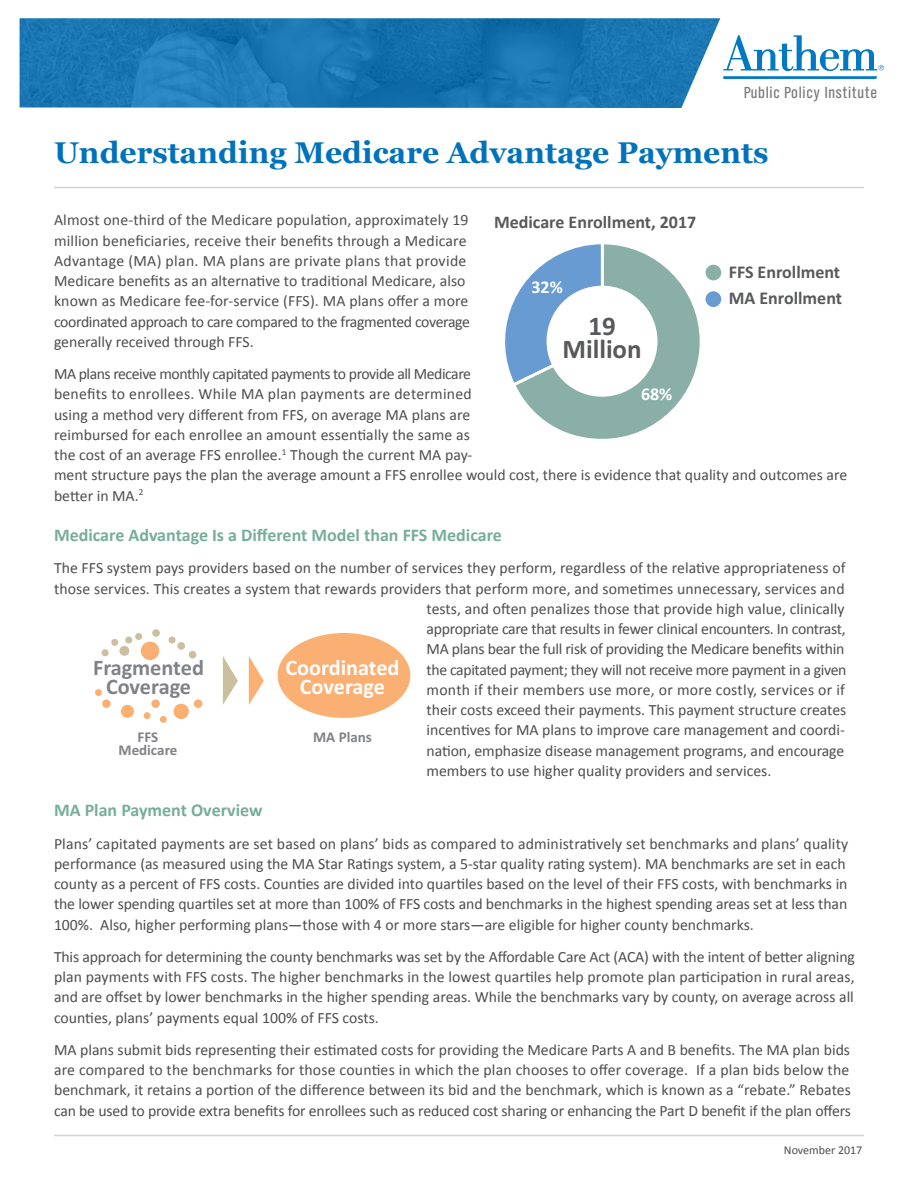
<style>
.page{position:relative;width:918px;height:1188px;background:#fff}
.page>*{position:absolute;margin:0;border:0;box-sizing:border-box;transform-origin:0 0}
.t1{font:700 30px "Georgia";color:#0072bc}
.t2{font:700 27px/22.8px "Calibri";color:#58595b;text-align:center}
.t3{font:700 22.2px/19.4px "Calibri";color:#fff;text-align:center}
.t4{font:700 22.2px/19.4px "Calibri";letter-spacing:-.005em;color:#808285;text-align:center}
.t5{font:700 18px "Calibri";color:#76ae99}
.t6{font:700 18px "Calibri";color:#58595b}
.t7{font:700 18px "Calibri";color:#fff}
.t8{font:16.65px "TV Nord Cond EF";letter-spacing:.04em;color:#77787b}
.t9{font:15.75px/20.2px "Calibri";color:#4d4d4f}
.t10{font:15.75px "Calibri";letter-spacing:-.02em;color:#4d4d4f}
.t11{font:700 15px/12.6px "Calibri";color:#808285;text-align:center}
.t12{font:12px "Calibri";color:#4d4d4f}
</style>
<div class="page">
<svg style="left:723px;top:35px;width:161px;height:44px"></svg>
<hr style="left:54px;top:1135px;width:810px;height:1px;background:#d1d3d4">
<svg style="left:505px;top:244px;width:195px;height:195px"></svg>
<div style="left:547px;top:286px;width:111px;height:111px;background:#fff;border-radius:50%"></div>
<div style="left:704px;top:263px;width:19px;height:19px;background:#89afa6;border-radius:50%"></div>
<div style="left:703px;top:262px;width:21px;height:21px;border:3px solid #fff;border-radius:50%"></div>
<div style="left:704px;top:290px;width:19px;height:19px;background:#679bd2;border-radius:50%"></div>
<div style="left:703px;top:288px;width:21px;height:22px;border:3px solid #fff;border-radius:50%"></div>
<div style="left:278px;top:633px;width:132px;height:85px;background:#faaf73;border-radius:50%"></div>
<div style="left:141px;top:642px;width:18px;height:18px;background:#faaf73;border-radius:50%"></div>
<div style="left:174px;top:704px;width:15px;height:15px;background:#faaf73;border-radius:50%"></div>
<div style="left:121px;top:705px;width:13px;height:13px;background:#faaf73;border-radius:50%"></div>
<div style="left:151px;top:699px;width:9px;height:9px;background:#faaf73;border-radius:50%"></div>
<div style="left:194px;top:699px;width:8px;height:9px;background:#faaf73;border-radius:50%"></div>
<div style="left:102px;top:699px;width:9px;height:9px;background:#faaf73;border-radius:50%"></div>
<div style="left:144px;top:712px;width:6px;height:7px;background:#faaf73;border-radius:50%"></div>
<div style="left:160px;top:716px;width:7px;height:7px;background:#faaf73;border-radius:50%"></div>
<div style="left:95px;top:689px;width:7px;height:7px;background:#faaf73;border-radius:50%"></div>
<div style="left:119px;top:646px;width:10px;height:10px;background:#cabf9f;border-radius:50%"></div>
<div style="left:102px;top:649px;width:7px;height:7px;background:#cabf9f;border-radius:50%"></div>
<div style="left:111px;top:639px;width:7px;height:7px;background:#cabf9f;border-radius:50%"></div>
<div style="left:125px;top:637px;width:7px;height:7px;background:#cabf9f;border-radius:50%"></div>
<div style="left:135px;top:633px;width:7px;height:7px;background:#cabf9f;border-radius:50%"></div>
<div style="left:169px;top:637px;width:7px;height:7px;background:#cabf9f;border-radius:50%"></div>
<div style="left:177px;top:642px;width:8px;height:8px;background:#cabf9f;border-radius:50%"></div>
<div style="left:189px;top:651px;width:7px;height:8px;background:#cabf9f;border-radius:50%"></div>
<div style="left:152px;top:629px;width:8px;height:8px;background:#cabf9f;border-radius:50%"></div>
<svg style="left:223px;top:656px;width:15px;height:49px"></svg>
<svg style="left:249px;top:656px;width:15px;height:49px"></svg>
<img style="left:20px;top:18px;width:700px;height:90px">
<hr style="left:54px;top:187px;width:810px;height:1px;background:#d1d3d4">
<p class="t8" style="left:744px;top:83px;width:135px">Public Policy Institute</p>
<h1 class="t1" style="left:54px;top:130px;width:716px">Understanding Medicare Advantage Payments</h1>
<p class="t9" style="left:54px;top:210px;width:418px">Almost one-third of the Medicare population, approximately 19 million beneficiaries, receive their benefits through a Medicare Advantage (MA) plan. MA plans are private plans that provide Medicare benefits as an alternative to traditional Medicare, also known as Medicare fee-for-service (FFS). MA plans offer a more coordinated approach to care compared to the fragmented coverage generally received through FFS.</p>
<p class="t9" style="left:54px;top:364px;width:795px">MA plans receive monthly capitated payments to provide all Medicare<br>benefits to enrollees. While MA plan payments are determined<br>using a method very different from FFS, on average MA plans are<br>reimbursed for each enrollee an amount essentially the same as<br>the cost of an average FFS enrollee.<sup>1</sup> Though the current MA pay-<br>ment structure pays the plan the average amount a FFS enrollee would cost, there is evidence that quality and outcomes are better in MA.<sup>2</sup></p>
<p class="t5" style="left:54px;top:524px;width:449px">Medicare Advantage Is a Different Model than FFS Medicare</p>
<p class="t9" style="left:54px;top:558px;width:793px">The FFS system pays providers based on the number of services they perform, regardless of the relative appropriateness of</p>
<p class="t9" style="left:54px;top:578px;width:792px">those services. This creates a system that rewards providers that perform more, and sometimes unnecessary, services and</p>
<p class="t9" style="left:427px;top:599px;width:419px">tests, and often penalizes those that provide high value, clinically</p>
<p class="t10" style="left:427px;top:619px;width:421px">appropriate care that results in fewer clinical encounters. In contrast,</p>
<p class="t9" style="left:427px;top:639px;width:419px">MA plans bear the full risk of providing the Medicare benefits within</p>
<p class="t10" style="left:427px;top:660px;width:422px">the capitated payment; they will not receive more payment in a given</p>
<p class="t9" style="left:427px;top:680px;width:420px">month if their members use more, or more costly, services or if</p>
<p class="t9" style="left:427px;top:700px;width:421px">their costs exceed their payments. This payment structure creates</p>
<p class="t9" style="left:427px;top:720px;width:420px">incentives for MA plans to improve care management and coordi-</p>
<p class="t9" style="left:427px;top:740px;width:419px">nation, emphasize disease management programs, and encourage</p>
<p class="t9" style="left:427px;top:761px;width:346px">members to use higher quality providers and services.</p>
<p class="t5" style="left:54px;top:799px;width:210px">MA Plan Payment Overview</p>
<p class="t9" style="left:54px;top:833px;width:796px">Plans’ capitated payments are set based on plans’ bids as compared to administratively set benchmarks and plans’ quality performance (as measured using the MA Star Ratings system, a 5-star quality rating system). MA benchmarks are set in each county as a percent of FFS costs. Counties are divided into quartiles based on the level of their FFS costs, with benchmarks in the lower spending quartiles set at more than 100% of FFS costs and benchmarks in the highest spending areas set at less than 100%. Also, higher performing plans—those with 4 or more stars—are eligible for higher county benchmarks.</p>
<p class="t9" style="left:54px;top:947px;width:802px;text-align:justify">This approach for determining the county benchmarks was set by the Affordable Care Act (ACA) with the intent of better aligning plan payments with FFS costs. The higher benchmarks in the lowest quartiles help promote plan participation in rural areas, and are offset by lower benchmarks in the higher spending areas. While the benchmarks vary by county, on average across all counties, plans’ payments equal 100% of FFS costs.</p>
<p class="t9" style="left:54px;top:1040px;width:799px;text-align:justify">MA plans submit bids representing their estimated costs for providing the Medicare Parts A and B benefits. The MA plan bids are compared to the benchmarks for those counties in which the plan chooses to offer coverage. If a plan bids below the benchmark, it retains a portion of the difference between its bid and the benchmark, which is known as a “rebate.” Rebates can be used to provide extra benefits for enrollees such as reduced cost sharing or enhancing the Part D benefit if the plan offers</p>
<p class="t6" style="left:494px;top:210px;width:204px">Medicare Enrollment, 2017</p>
<p class="t6" style="left:729px;top:261px;width:113px">FFS Enrollment</p>
<p class="t7" style="left:532px;top:275px;width:33px">32%</p>
<p class="t6" style="left:729px;top:286px;width:115px">MA Enrollment</p>
<h2 class="t2" style="left:562px;top:315px;width:81px">19<br>Million</h2>
<p class="t7" style="left:641px;top:382px;width:33px">68%</p>
<h3 class="t4" style="left:93px;top:658px;width:112px">Fragmented<br>Coverage</h3>
<p class="t11" style="left:119px;top:731px;width:60px">FFS<br>Medicare</p>
<p class="t11" style="left:313px;top:731px;width:60px">MA Plans</p>
<h3 class="t3" style="left:285px;top:658px;width:116px">Coordinated<br>Coverage</h3>
<p class="t12" style="left:784px;top:1143px;width:80px">November 2017</p>
</div>
